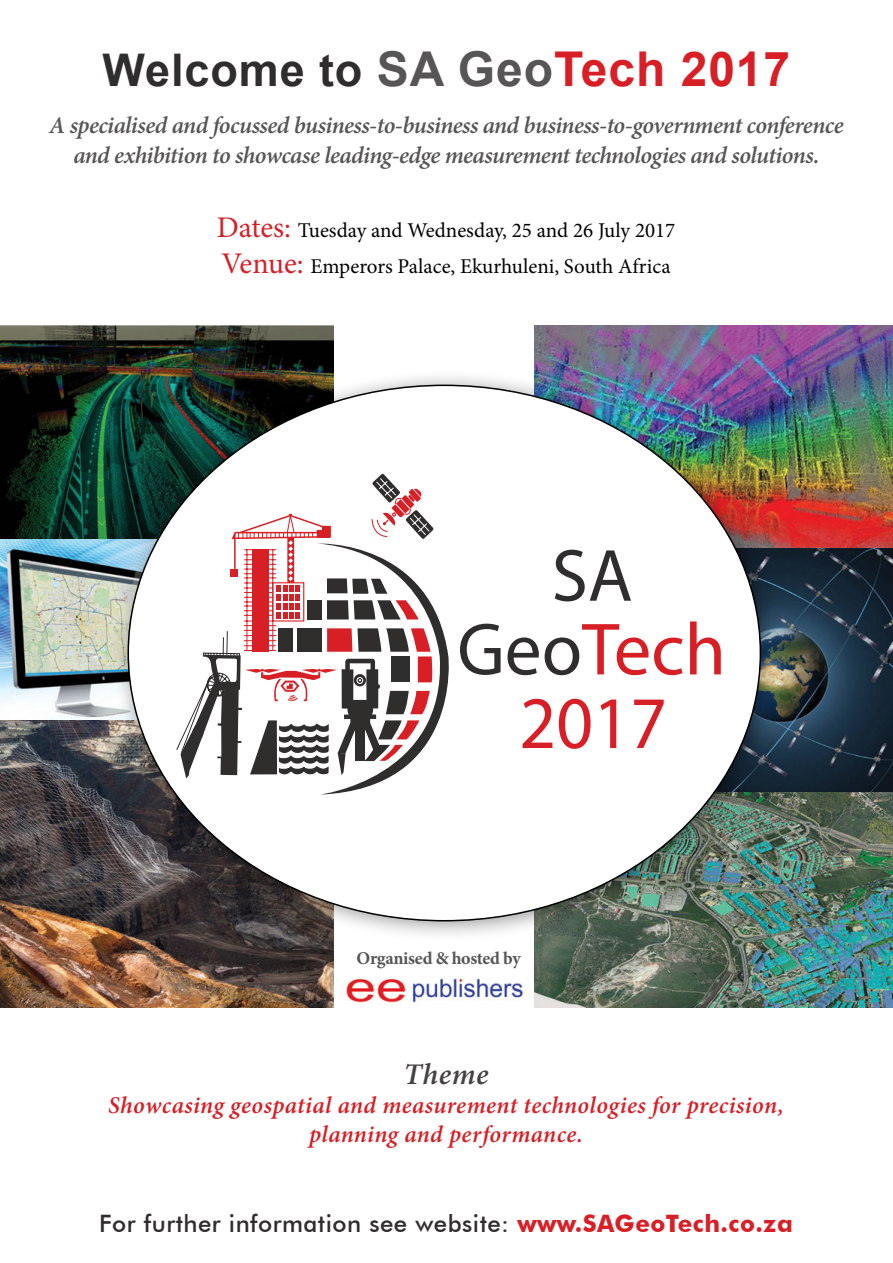
<style>
.page{position:relative;width:893px;height:1263px;background:#fff}
.page>*{position:absolute;margin:0;border:0;box-sizing:border-box;transform-origin:0 0}
.t1{font:74.55px "Myriad Pro";color:#d81f26}
.t2{font:74.55px "Myriad Pro";color:#302d2d}
.t3{font:700 45px "Arial";letter-spacing:.02em;color:#302d2d}
.t4{font:italic 600 30px "Minion Pro";letter-spacing:.02em;color:#454242}
.t5{font:italic 600 24px/30px "Minion Pro";letter-spacing:-.025em;color:#575555;text-align:center}
.t6{font:italic 600 24px/28.8px "Minion Pro";letter-spacing:.015em;color:#d81f26;text-align:center}
.t7{font:500 24px "Futura BT";letter-spacing:.02em;color:#302d2d}
.t8{font:21px "Minion Pro";color:#000}
.t9{font:700 18px "Minion Pro";letter-spacing:-.02em;color:#575555}
.s1{font-size:48px;color:#575555}
.s2{font-size:48px;color:#d81f26}
.s3{font-size:30px;color:#d81f26}
.s4{color:#302d2d}
.s5{font-weight:700;color:#d81f26}
</style>
<div class="page">
<img style="left:783px;top:548px;width:110px;height:244px">
<img style="left:0;top:325px;width:333px;height:215px">
<img style="left:535px;top:326px;width:358px;height:222px">
<img style="left:0;top:540px;width:112px;height:181px">
<img style="left:535px;top:792px;width:358px;height:215px">
<img style="left:0;top:721px;width:333px;height:286px">
<div style="left:112px;top:369px;width:671px;height:574px;background:#000;opacity:.4"></div>
<div style="left:128px;top:385px;width:632px;height:536px;background:#fff;border-radius:50%"></div>
<img style="left:346px;top:977px;width:177px;height:26px">
<svg style="left:176px;top:473px;width:273px;height:321px"></svg>
<p class="t3" style="left:103px;top:40px;width:689px">Welcome to <span class="s1">SA Geo</span><span class="s2">Tech 2017</span></p>
<p class="t5" style="left:49px;top:110px;width:796px">A specialised and focussed business-to-business and business-to-government conference and exhibition to showcase leading-edge measurement technologies and solutions.</p>
<p class="t8" style="left:217px;top:216px;width:460px"><span class="s3">Dates:</span> Tuesday and Wednesday, 25 and 26 July 2017</p>
<p class="t8" style="left:221px;top:252px;width:451px"><span class="s3">Venue:</span> Emperors Palace, Ekurhuleni, South Africa</p>
<h1 class="t2" style="left:552px;top:530px;width:83px">SA</h1>
<h1 class="t1" style="left:457px;top:603px;width:270px"><span class="s4">Geo</span>Tech</h1>
<h1 class="t1" style="left:519px;top:677px;width:149px">2017</h1>
<p class="t9" style="left:357px;top:946px;width:166px">Organised &amp; hosted by</p>
<p class="t4" style="left:403px;top:1054px;width:87px">Theme</p>
<p class="t6" style="left:108px;top:1091px;width:677px">Showcasing geospatial and measurement technologies for precision, planning and performance.</p>
<p class="t7" style="left:99px;top:1209px;width:695px">For further information see website: <span class="s5">www.SAGeoTech.co.za</span></p>
</div>
